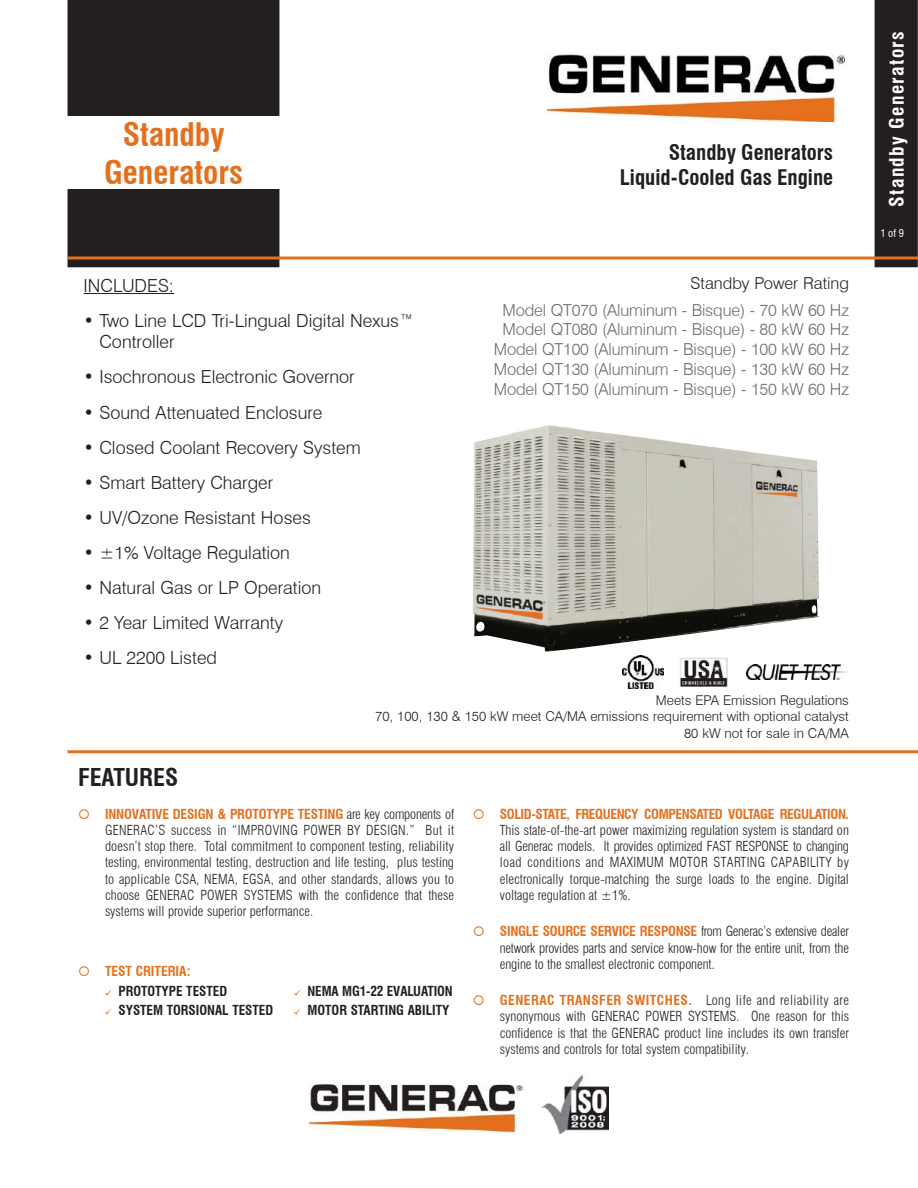
<style>
.page{position:relative;width:918px;height:1188px;background:#fff}
.page>*{position:absolute;margin:0;border:0;box-sizing:border-box;transform-origin:0 0}
.t1{font:700 condensed 31.8px/38.1px "Swiss 721 BT";color:#e4701e;text-align:center}
.t2{font:700 condensed 24px "Swiss 721 BT";color:#231f20}
.t3{font:700 condensed 21px/25.2px "Swiss 721 BT";color:#231f20;text-align:right}
.t4{font:700 condensed 19.5px "Swiss 721 BT";letter-spacing:.07em;color:#fff}
.t5{font:300 18px/21.6px "Swiss 721 BT";color:#231f20}
.t6{font:300 16.5px/19.8px "Swiss 721 BT";letter-spacing:-.01em;color:#6c6d70;text-align:center}
.t7{font:300 16.5px "Swiss 721 BT";color:#231f20}
.t8{font:300 condensed 13.5px/16.2px "Swiss 721 BT";color:#231f20;text-align:justify}
.t9{font:300 13.5px/16.2px "Swiss 721 BT";color:#231f20;text-align:right}
.t10{font:700 condensed 13.5px/19.5px "Swiss 721 BT";color:#231f20}
.t11{font:condensed 10.5px "Swiss 721 BT";color:#fff}
.s1{color:#e4701e}
.s2{font-weight:700;color:#e4701e}
</style>
<div class="page">
<div style="left:875px;top:0;width:43px;height:267px;background:#231f20"></div>
<hr style="left:84px;top:293px;width:90px;height:1px;background:#231f20">
<img style="left:310px;top:1074px;width:298px;height:60px">
<div style="left:68px;top:190px;width:211px;height:77px;background:#231f20"></div>
<div style="left:68px;top:189px;width:211px;height:78px;border:2px solid #231f20"></div>
<div style="left:68px;top:0;width:211px;height:116px;background:#231f20"></div>
<svg style="left:68px;top:256px;width:850px;height:4px;background:#da8245"></svg>
<hr style="left:68px;top:750px;width:850px;height:3px;background:#e4701e">
<img style="left:548px;top:55px;width:297px;height:66px">
<img style="left:622px;top:655px;width:41px;height:34px">
<img style="left:679px;top:657px;width:49px;height:30px">
<img style="left:746px;top:664px;width:102px;height:16px">
<img style="left:473px;top:425px;width:346px;height:227px">
<h1 class="t1" style="left:104px;top:115px;width:140px">Standby<br>Generators</h1>
<h3 class="t5" style="left:84px;top:274px;width:92px">INCLUDES:</h3>
<h3 class="t5" style="left:99px;top:309px;width:316px;text-indent:-16px">• Two Line LCD Tri-Lingual Digital Nexus™<br>Controller</h3>
<h3 class="t5" style="left:84px;top:366px;width:273px">• Isochronous Electronic Governor</h3>
<h3 class="t5" style="left:84px;top:401px;width:240px">• Sound Attenuated Enclosure</h3>
<h3 class="t5" style="left:84px;top:436px;width:279px">• Closed Coolant Recovery System</h3>
<h3 class="t5" style="left:84px;top:471px;width:191px">• Smart Battery Charger</h3>
<h3 class="t5" style="left:84px;top:507px;width:229px">• UV/Ozone Resistant Hoses</h3>
<h3 class="t5" style="left:84px;top:542px;width:208px">• ±1% Voltage Regulation</h3>
<h3 class="t5" style="left:84px;top:577px;width:239px">• Natural Gas or LP Operation</h3>
<h3 class="t5" style="left:84px;top:612px;width:201px">• 2 Year Limited Warranty</h3>
<h3 class="t5" style="left:84px;top:647px;width:135px">• UL 2200 Listed</h3>
<h3 class="t3" style="left:620px;top:139px;width:215px">Standby Generators<br>Liquid-Cooled Gas Engine</h3>
<p class="t7" style="left:691px;top:273px;width:160px">Standby Power Rating</p>
<p class="t6" style="left:494px;top:300px;width:357px">Model QT070 (Aluminum - Bisque) - 70 kW 60 Hz Model QT080 (Aluminum - Bisque) - 80 kW 60 Hz Model QT100 (Aluminum - Bisque) - 100 kW 60 Hz Model QT130 (Aluminum - Bisque) - 130 kW 60 Hz Model QT150 (Aluminum - Bisque) - 150 kW 60 Hz</p>
<h2 class="t2" style="left:78px;top:763px;width:102px">FEATURES</h2>
<p class="t9" style="left:375px;top:692px;width:475px">Meets EPA Emission Regulations<br>70, 100, 130 &amp; 150 kW meet CA/MA emissions requirement with optional catalyst<br>80 kW not for sale in CA/MA</p>
<p class="t8" style="left:105px;top:806px;width:351px;text-indent:-27px"><span class="s1">○</span> <span class="s2">INNOVATIVE DESIGN &amp; PROTOTYPE TESTING</span> are key components of GENERAC’S success in “IMPROVING POWER BY DESIGN.” But it doesn’t stop there. Total commitment to component testing, reliability testing, environmental testing, destruction and life testing, plus testing to applicable CSA, NEMA, EGSA, and other standards, allows you to choose GENERAC POWER SYSTEMS with the confidence that these systems will provide superior performance.</p>
<p class="t10" style="left:118px;top:961px;width:110px;text-indent:-40px"><span class="s1">○ TEST CRITERIA:<br></span>PROTOTYPE TESTED</p>
<p class="t10" style="left:308px;top:981px;width:147px">NEMA MG1-22 EVALUATION</p>
<p class="t10" style="left:119px;top:1000px;width:156px">SYSTEM TORSIONAL TESTED</p>
<p class="t10" style="left:308px;top:1000px;width:143px">MOTOR STARTING ABILITY</p>
<p class="t8" style="left:500px;top:806px;width:351px;text-indent:-27px"><span class="s1">○</span> <span class="s2">SOLID-STATE, FREQUENCY COMPENSATED VOLTAGE REGULATION.<br></span>This state-of-the-art power maximizing regulation system is standard on all Generac models. It provides optimized FAST RESPONSE to changing load conditions and MAXIMUM MOTOR STARTING CAPABILITY by electronically torque-matching the surge loads to the engine. Digital voltage regulation at ±1%.</p>
<p class="t8" style="left:500px;top:923px;width:351px;text-indent:-27px"><span class="s1">○</span> <span class="s2">SINGLE SOURCE SERVICE RESPONSE</span> from Generac’s extensive dealer network provides parts and service know-how for the entire unit, from the engine to the smallest electronic component.</p>
<p class="t8" style="left:500px;top:992px;width:351px;text-indent:-27px"><span class="s1">○</span> <span class="s2">GENERAC TRANSFER SWITCHES.</span> Long life and reliability are synonymous with GENERAC POWER SYSTEMS. One reason for this confidence is that the GENERAC product line includes its own transfer systems and controls for total system compatibility.</p>
<h3 class="t4" style="left:885px;top:207px;width:177px;rotate:-90deg">Standby Generators</h3>
<p class="t11" style="left:880px;top:227px;width:25px">1 of 9</p>
</div>
